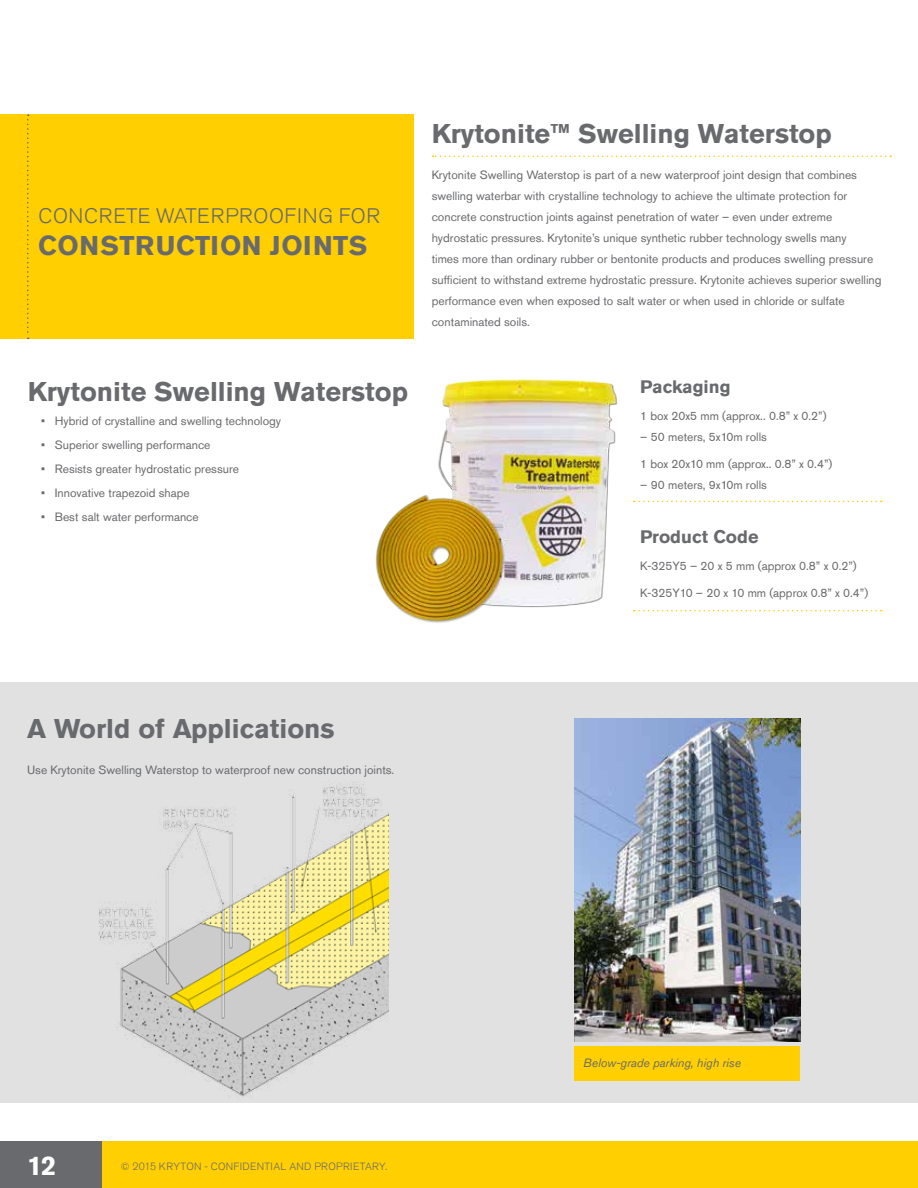
<style>
.page{position:relative;width:918px;height:1188px;background:#fff}
.page>*{position:absolute;margin:0;border:0;box-sizing:border-box;transform-origin:0 0}
.t1{font:700 27px "Akzidenz Grotesk Std";color:#696a6d}
.t2{font:700 27px "Akzidenz Grotesk Std";color:#fff}
.t3{font:300 21px "Akzidenz Grotesk Std";letter-spacing:.03em;color:#696a6d}
.t4{font:700 18px "Akzidenz Grotesk Std";color:#696a6d}
.t5{font:12px/21px "Akzidenz Grotesk Std";color:#696a6d}
.t6{font:italic 12px "Akzidenz Grotesk Std";color:#696a6d}
.t7{font:300 10.5px "Akzidenz Grotesk Std";letter-spacing:.035em;color:#696a6d}
</style>
<div class="page">
<div style="left:0;top:1141px;width:918px;height:47px;background:#ffcf01"></div>
<div style="left:0;top:1141px;width:102px;height:47px;background:#696a6d"></div>
<img style="left:376px;top:379px;width:241px;height:244px">
<div style="left:0;top:683px;width:918px;height:420px;background:#e1e1e2"></div>
<svg style="left:432px;top:156px;width:459px;height:1px"></svg>
<svg style="left:634px;top:501px;width:248px;height:1px"></svg>
<svg style="left:634px;top:610px;width:248px;height:1px"></svg>
<div style="left:575px;top:1046px;width:225px;height:35px;background:#ffcf01"></div>
<div style="left:0;top:114px;width:414px;height:225px;background:#ffcf01"></div>
<svg style="left:27px;top:114px;width:2px;height:225px"></svg>
<img style="left:99px;top:782px;width:289px;height:315px">
<img style="left:575px;top:719px;width:225px;height:323px">
<h2 class="t3" style="left:38px;top:204px;width:343px">CONCRETE WATERPROOFING FOR</h2>
<h1 class="t1" style="left:38px;top:230px;width:331px">CONSTRUCTION JOINTS</h1>
<h1 class="t1" style="left:28px;top:376px;width:382px">Krytonite Swelling Waterstop</h1>
<p class="t5" style="left:41px;top:410px;width:241px">• Hybrid of crystalline and swelling technology</p>
<p class="t5" style="left:41px;top:434px;width:171px">• Superior swelling performance</p>
<p class="t5" style="left:41px;top:458px;width:199px">• Resists greater hydrostatic pressure</p>
<p class="t5" style="left:41px;top:482px;width:150px">• Innovative trapezoid shape</p>
<p class="t5" style="left:41px;top:506px;width:159px">• Best salt water performance</p>
<h1 class="t1" style="left:432px;top:118px;width:402px">Krytonite™ Swelling Waterstop</h1>
<p class="t5" style="left:432px;top:164px;width:451px">Krytonite Swelling Waterstop is part of a new waterproof joint design that combines swelling waterbar with crystalline technology to achieve the ultimate protection for concrete construction joints against penetration of water – even under extreme hydrostatic pressures. Krytonite’s unique synthetic rubber technology swells many<br>times more than ordinary rubber or bentonite products and produces swelling pressure sufficient to withstand extreme hydrostatic pressure. Krytonite achieves superior swelling performance even when exposed to salt water or when used in chloride or sulfate contaminated soils.</p>
<h3 class="t4" style="left:640px;top:377px;width:92px">Packaging</h3>
<p class="t5" style="left:640px;top:406px;width:188px">1 box 20x5 mm (approx.. 0.8” x 0.2”)</p>
<p class="t5" style="left:640px;top:427px;width:128px">– 50 meters, 5x10m rolls</p>
<p class="t5" style="left:640px;top:454px;width:194px">1 box 20x10 mm (approx.. 0.8” x 0.4”)</p>
<p class="t5" style="left:640px;top:475px;width:128px">– 90 meters, 9x10m rolls</p>
<h3 class="t4" style="left:640px;top:527px;width:120px">Product Code</h3>
<p class="t5" style="left:640px;top:556px;width:218px">K-325Y5 – 20 x 5 mm (approx 0.8” x 0.2”)</p>
<p class="t5" style="left:640px;top:583px;width:230px">K-325Y10 – 20 x 10 mm (approx 0.8” x 0.4”)</p>
<h1 class="t1" style="left:27px;top:713px;width:309px">A World of Applications</h1>
<p class="t5" style="left:27px;top:759px;width:369px">Use Krytonite Swelling Waterstop to waterproof new construction joints.</p>
<h1 class="t2" style="left:27px;top:1149px;width:31px">12</h1>
<p class="t7" style="left:121px;top:1160px;width:268px">© 2015 KRYTON - CONFIDENTIAL AND PROPRIETARY.</p>
<p class="t6" style="left:583px;top:1056px;width:159px">Below-grade parking, high rise</p>
</div>
